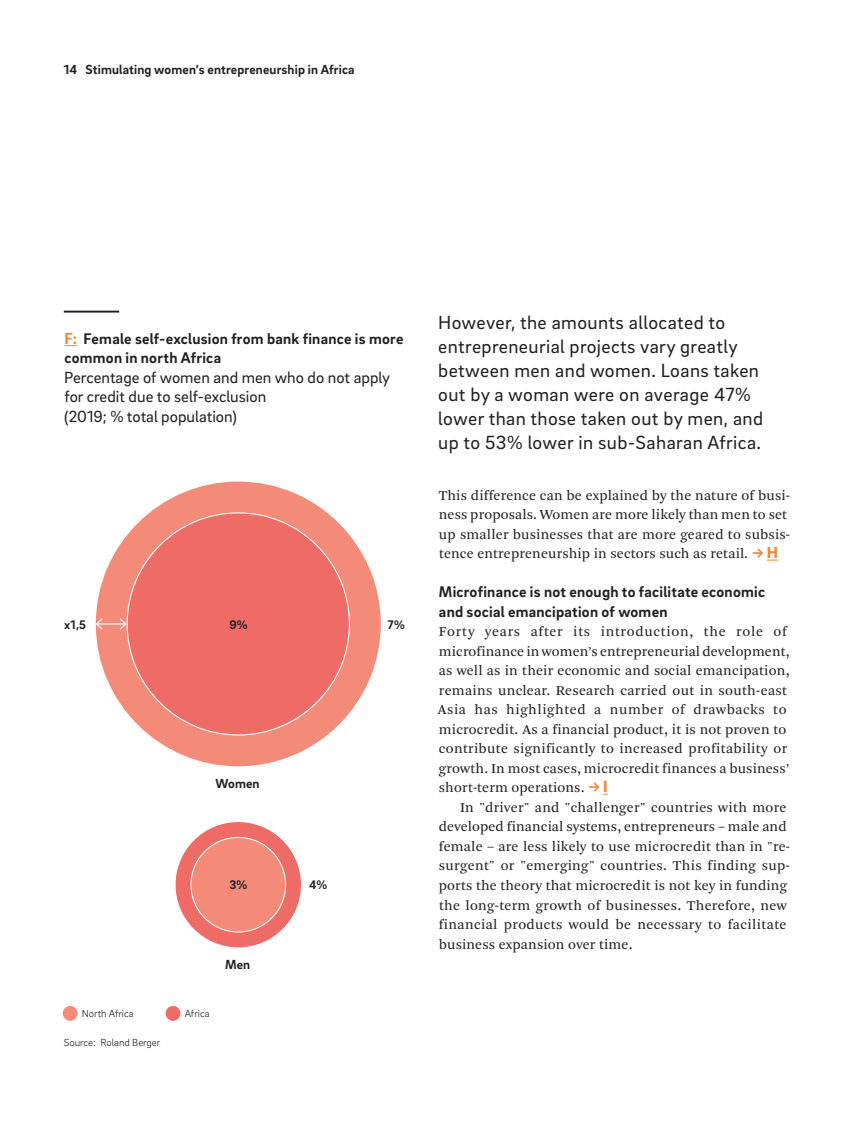
<style>
.page{position:relative;width:851px;height:1127px;background:#fff}
.page>*{position:absolute;margin:0;border:0;box-sizing:border-box;transform-origin:0 0}
.WIA_13pt{font:19.5px/24px "Brix Sans";letter-spacing:.02em;color:#231f20}
.RB_FOC_Graphic_Headl{font:16.5px/19.5px "Brix Sans";color:#231f20}
.RB_FOC_Inside_Subhea{font:700 15.75px/19.5px "Brix Sans";letter-spacing:.015em;color:#231f20}
.RB_FOC_Graphic_Headl-2{font:700 15.75px/19.5px "Brix Sans";letter-spacing:.015em;color:#231f20}
.RB_FOC_Inside_Text{font:14.25px/19.5px "Arnhem Pro Blond";letter-spacing:.015em;color:#231f20}
.RB_FOC_Graphic_Sourc{font:700 13.5px "Brix Sans";letter-spacing:.01em;color:#231f20}
.RB_FOC_Graphic_Text{font:700 12.75px "Brix Sans";color:#231f20}
.RB_FOC_Graphic_Text-2{font:300 10.5px "Brix Sans";color:#231f20}
.RB_FOC_Graphic_Sourc-2{font:300 10.5px "Brix Sans";color:#231f20}
.s1{font-size:16.5px;color:#f38832}
.s2{font-family:"Brix Sans";font-weight:700;font-size:16.5px;color:#f38832}
.s3{font-family:"Brix Sans";font-weight:900;font-size:16.5px;color:#f38832}
</style>
<div class="page">
<svg style="left:64px;top:345px;width:13px;height:1px"></svg>
<hr style="left:64px;top:311px;width:55px;height:2px;background:#231f20">
<div style="left:95px;top:481px;width:286px;height:286px;background:#f48b78;border-radius:50%"></div>
<div style="left:127px;top:513px;width:222px;height:222px;background:#ef6b66;border-radius:50%"></div>
<div style="left:175px;top:821px;width:126px;height:127px;background:#ef6b66;border-radius:50%"></div>
<div style="left:191px;top:837px;width:94px;height:95px;background:#f48b78;border-radius:50%"></div>
<hr style="left:96px;top:623px;width:30px;height:1px;background:#fff">
<svg style="left:95px;top:617px;width:9px;height:14px"></svg>
<svg style="left:118px;top:617px;width:9px;height:14px"></svg>
<div style="left:63px;top:1006px;width:15px;height:15px;background:#f48b78;border-radius:50%"></div>
<div style="left:165px;top:1006px;width:15px;height:15px;background:#ef6b66;border-radius:50%"></div>
<p class="RB_FOC_Graphic_Sourc" style="left:64px;top:60px;width:292px">14 Stimulating women’s entrepreneurship in Africa</p>
<p class="RB_FOC_Graphic_Headl-2" style="left:64px;top:328px;width:340px"><span class="s1">F:</span> Female self-exclusion from bank finance is more common in north Africa</p>
<p class="RB_FOC_Graphic_Headl" style="left:64px;top:367px;width:327px">Percentage of women and men who do not apply for credit due to self-exclusion</p>
<p class="RB_FOC_Graphic_Headl" style="left:64px;top:406px;width:174px">(2019; % total population)</p>
<p class="RB_FOC_Graphic_Text" style="left:64px;top:616px;width:23px">x1,5</p>
<p class="RB_FOC_Graphic_Text" style="left:229px;top:616px;width:20px">9%</p>
<p class="RB_FOC_Graphic_Text" style="left:387px;top:616px;width:19px">7%</p>
<p class="RB_FOC_Graphic_Sourc" style="left:215px;top:774px;width:46px">Women</p>
<p class="RB_FOC_Graphic_Text" style="left:229px;top:876px;width:19px">3%</p>
<p class="RB_FOC_Graphic_Sourc-2" style="left:82px;top:1007px;width:53px">North Africa</p>
<p class="RB_FOC_Graphic_Sourc-2" style="left:185px;top:1007px;width:26px">Africa</p>
<p class="RB_FOC_Graphic_Text-2" style="left:64px;top:1036px;width:98px">Source: Roland Berger</p>
<p class="RB_FOC_Graphic_Sourc" style="left:225px;top:955px;width:27px">Men</p>
<p class="RB_FOC_Graphic_Text" style="left:309px;top:876px;width:19px">4%</p>
<p class="WIA_13pt" style="left:438px;top:309px;width:326px">However, the amounts allocated to entrepreneurial projects vary greatly between men and women. Loans taken out by a woman were on average 47% lower than those taken out by men, and up to 53% lower in sub-Saharan Africa.</p>
<p class="RB_FOC_Inside_Text" style="left:438px;top:486px;width:353px">This difference can be explained by the nature of busi&shy;ness proposals. Women are more likely than men to set up smaller businesses that are more geared to subsis&shy;tence entrepreneurship in sectors such as retail. <span class="s2">→</span> <span class="s3">H</span></p>
<p class="RB_FOC_Inside_Subhea" style="left:439px;top:582px;width:327px">Microfinance is not enough to facilitate economic and social emancipation of women</p>
<p class="RB_FOC_Inside_Text" style="left:438px;top:622px;width:353px">Forty years after its introduction, the role of microfinance in women’s entrepreneurial development, as well as in their economic and social emancipation, remains unclear. Research carried out in south-east Asia has highlighted a number of drawbacks to microcredit. As a financial product, it is not proven to contribute significantly to increased profitability or growth. In most cases, microcredit finances a business’ short-term operations. <span class="s2">→</span> <span class="s3">I</span></p>
<p class="RB_FOC_Inside_Text" style="left:438px;top:798px;width:352px;text-indent:21px">In "driver" and "challenger" countries with more developed financial systems, entrepreneurs – male and female – are less likely to use microcredit than in "re&shy;surgent" or "emerging" countries. This finding sup&shy;ports the theory that microcredit is not key in funding the long-term growth of businesses. Therefore, new financial products would be necessary to facilitate business expansion over time.</p>
</div>
